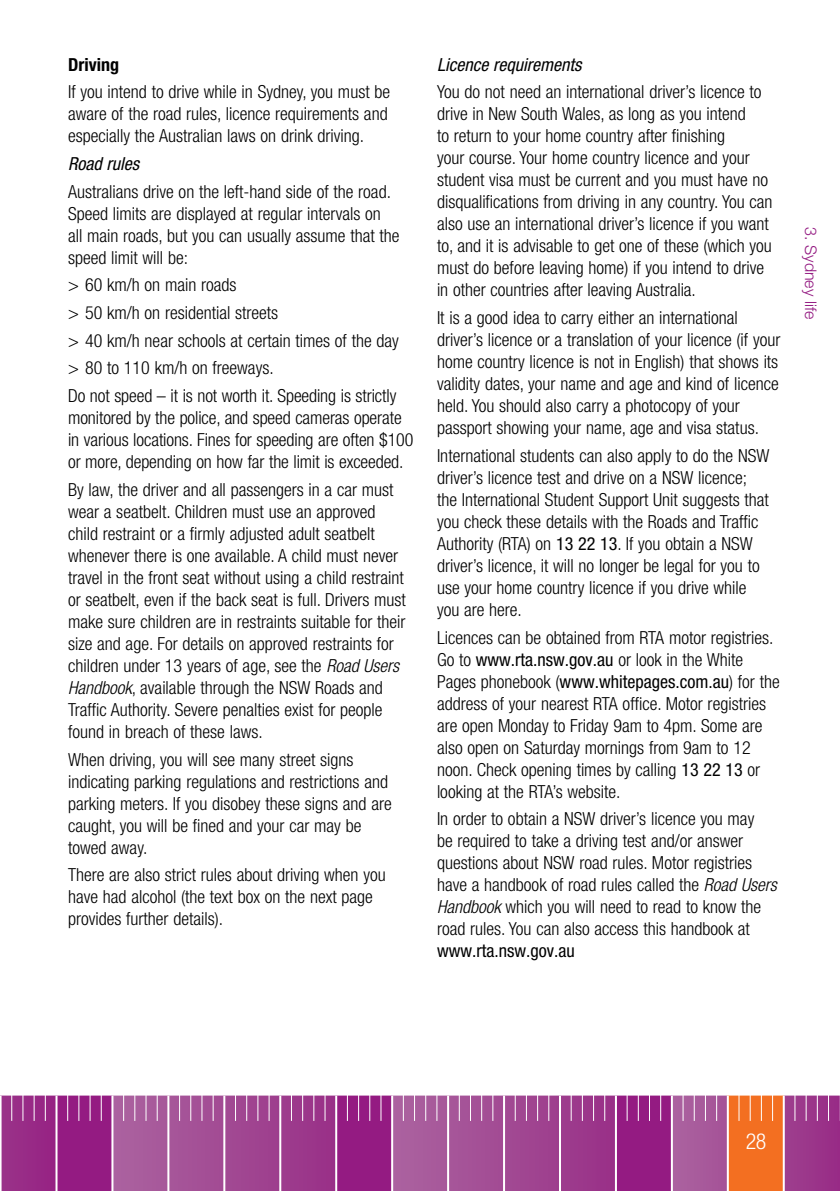
<style>
.page{position:relative;width:840px;height:1191px;background:#fff}
.page>*{position:absolute;margin:0;border:0;box-sizing:border-box;transform-origin:0 0}
.t1{font:300 condensed 22px "Helvetica Neue";color:#fff}
.t2{font:300 condensed 18px/22px "Helvetica Neue";color:#000}
.t3{font:italic condensed 18px "Helvetica Neue";color:#000}
.t4{font:condensed 18px "Helvetica Neue";color:#000}
.t5{font:700 condensed 18px "Helvetica Neue";color:#000}
.t6{font:300 16px "Helvetica Neue";color:#941b82}
.s1{font-style:italic}
.s2{font-weight:400}
</style>
<div class="page">
<div style="left:0;top:1095px;width:73px;height:96px;background:#982b86"></div>
<svg style="left:113px;top:1095px;width:222px;height:96px;background:#a65399"></svg>
<svg style="left:393px;top:1095px;width:221px;height:96px;background:#a55197"></svg>
<svg style="left:672px;top:1095px;width:167px;height:96px;background:#a44e96"></svg>
<div style="left:56px;top:1095px;width:56px;height:96px;background:#941b82"></div>
<div style="left:615px;top:1095px;width:56px;height:96px;background:#941b82"></div>
<div style="left:336px;top:1095px;width:56px;height:96px;background:#941b82"></div>
<div style="left:727px;top:1095px;width:56px;height:96px;background:#f36f21"></div>
<hr style="left:0;top:1095px;width:2px;height:96px;background:#fff">
<hr style="left:55px;top:1095px;width:2px;height:96px;background:#fff">
<hr style="left:111px;top:1095px;width:2px;height:96px;background:#fff">
<hr style="left:167px;top:1095px;width:2px;height:96px;background:#fff">
<hr style="left:223px;top:1095px;width:2px;height:96px;background:#fff">
<hr style="left:279px;top:1095px;width:2px;height:96px;background:#fff">
<hr style="left:335px;top:1095px;width:2px;height:96px;background:#fff">
<hr style="left:391px;top:1095px;width:2px;height:96px;background:#fff">
<hr style="left:447px;top:1095px;width:2px;height:96px;background:#fff">
<hr style="left:502px;top:1095px;width:2px;height:96px;background:#fff">
<hr style="left:558px;top:1095px;width:2px;height:96px;background:#fff">
<hr style="left:614px;top:1095px;width:2px;height:96px;background:#fff">
<hr style="left:670px;top:1095px;width:2px;height:96px;background:#fff">
<hr style="left:726px;top:1095px;width:2px;height:96px;background:#fff">
<hr style="left:782px;top:1095px;width:2px;height:96px;background:#fff">
<hr style="left:11px;top:1074px;width:1px;height:47px;background:#fff">
<hr style="left:22px;top:1074px;width:1px;height:47px;background:#fff">
<hr style="left:34px;top:1074px;width:1px;height:47px;background:#fff">
<hr style="left:45px;top:1074px;width:1px;height:47px;background:#fff">
<hr style="left:67px;top:1074px;width:1px;height:47px;background:#fff">
<hr style="left:78px;top:1074px;width:1px;height:47px;background:#fff">
<hr style="left:89px;top:1074px;width:1px;height:47px;background:#fff">
<hr style="left:101px;top:1074px;width:1px;height:47px;background:#fff">
<hr style="left:123px;top:1074px;width:1px;height:47px;background:#fff">
<hr style="left:134px;top:1074px;width:1px;height:47px;background:#fff">
<hr style="left:145px;top:1074px;width:1px;height:47px;background:#fff">
<hr style="left:157px;top:1074px;width:1px;height:47px;background:#fff">
<hr style="left:179px;top:1074px;width:1px;height:47px;background:#fff">
<hr style="left:190px;top:1074px;width:1px;height:47px;background:#fff">
<hr style="left:201px;top:1074px;width:1px;height:47px;background:#fff">
<hr style="left:212px;top:1074px;width:1px;height:47px;background:#fff">
<hr style="left:235px;top:1074px;width:1px;height:47px;background:#fff">
<hr style="left:246px;top:1074px;width:1px;height:47px;background:#fff">
<hr style="left:257px;top:1074px;width:1px;height:47px;background:#fff">
<hr style="left:268px;top:1074px;width:1px;height:47px;background:#fff">
<hr style="left:291px;top:1074px;width:1px;height:47px;background:#fff">
<hr style="left:302px;top:1074px;width:1px;height:47px;background:#fff">
<hr style="left:313px;top:1074px;width:1px;height:47px;background:#fff">
<hr style="left:324px;top:1074px;width:1px;height:47px;background:#fff">
<hr style="left:347px;top:1074px;width:1px;height:47px;background:#fff">
<hr style="left:358px;top:1074px;width:1px;height:47px;background:#fff">
<hr style="left:369px;top:1074px;width:1px;height:47px;background:#fff">
<hr style="left:380px;top:1074px;width:1px;height:47px;background:#fff">
<hr style="left:402px;top:1074px;width:1px;height:47px;background:#fff">
<hr style="left:414px;top:1074px;width:1px;height:47px;background:#fff">
<hr style="left:425px;top:1074px;width:1px;height:47px;background:#fff">
<hr style="left:436px;top:1074px;width:1px;height:47px;background:#fff">
<hr style="left:458px;top:1074px;width:1px;height:47px;background:#fff">
<hr style="left:469px;top:1074px;width:1px;height:47px;background:#fff">
<hr style="left:481px;top:1074px;width:1px;height:47px;background:#fff">
<hr style="left:492px;top:1074px;width:1px;height:47px;background:#fff">
<hr style="left:514px;top:1074px;width:1px;height:47px;background:#fff">
<hr style="left:525px;top:1074px;width:1px;height:47px;background:#fff">
<hr style="left:537px;top:1074px;width:1px;height:47px;background:#fff">
<hr style="left:548px;top:1074px;width:1px;height:47px;background:#fff">
<hr style="left:570px;top:1074px;width:1px;height:47px;background:#fff">
<hr style="left:581px;top:1074px;width:1px;height:47px;background:#fff">
<hr style="left:592px;top:1074px;width:1px;height:47px;background:#fff">
<hr style="left:604px;top:1074px;width:1px;height:47px;background:#fff">
<hr style="left:626px;top:1074px;width:1px;height:47px;background:#fff">
<hr style="left:637px;top:1074px;width:1px;height:47px;background:#fff">
<hr style="left:648px;top:1074px;width:1px;height:47px;background:#fff">
<hr style="left:659px;top:1074px;width:1px;height:47px;background:#fff">
<hr style="left:682px;top:1074px;width:1px;height:47px;background:#fff">
<hr style="left:693px;top:1074px;width:1px;height:47px;background:#fff">
<hr style="left:704px;top:1074px;width:1px;height:47px;background:#fff">
<hr style="left:715px;top:1074px;width:1px;height:47px;background:#fff">
<hr style="left:738px;top:1074px;width:1px;height:47px;background:#fff">
<hr style="left:749px;top:1074px;width:1px;height:47px;background:#fff">
<hr style="left:760px;top:1074px;width:1px;height:47px;background:#fff">
<hr style="left:771px;top:1074px;width:1px;height:47px;background:#fff">
<hr style="left:794px;top:1074px;width:1px;height:47px;background:#fff">
<hr style="left:805px;top:1074px;width:1px;height:47px;background:#fff">
<hr style="left:816px;top:1074px;width:1px;height:47px;background:#fff">
<hr style="left:827px;top:1074px;width:1px;height:47px;background:#fff">
<p class="t5" style="left:68px;top:53px;width:52px">Driving</p>
<p class="t2" style="left:68px;top:81px;width:323px">If you intend to drive while in Sydney, you must be aware of the road rules, licence requirements and especially the Australian laws on drink driving.</p>
<p class="t3" style="left:68px;top:153px;width:73px">Road rules</p>
<p class="t2" style="left:68px;top:180px;width:333px">Australians drive on the left-hand side of the road.<br>Speed limits are displayed at regular intervals on all main roads, but you can usually assume that the speed limit will be:</p>
<p class="t2" style="left:68px;top:271px;width:332px;line-height:27.6px">&gt; 60 km/h on main roads<br>&gt; 50 km/h on residential streets<br>&gt; 40 km/h near schools at certain times of the day &gt; 80 to 110 km/h on freeways.<br>Do not speed – it is not worth it. Speeding is strictly</p>
<p class="t2" style="left:68px;top:406px;width:347px">monitored by the police, and speed cameras operate in various locations. Fines for speeding are often $100 or more, depending on how far the limit is exceeded.</p>
<p class="t2" style="left:68px;top:478px;width:339px">By law, the driver and all passengers in a car must wear a seatbelt. Children must use an approved child restraint or a firmly adjusted adult seatbelt whenever there is one available. A child must never travel in the front seat without using a child restraint or seatbelt, even if the back seat is full. Drivers must make sure children are in restraints suitable for their size and age. For details on approved restraints for children under 13 years of age, see the <span class="s1">Road Users Handbook</span>, available through the NSW Roads and Traffic Authority. Severe penalties exist for people found in breach of these laws.</p>
<p class="t2" style="left:68px;top:748px;width:325px">When driving, you will see many street signs indicating parking regulations and restrictions and parking meters. If you disobey these signs and are caught, you will be fined and your car may be towed away.</p>
<p class="t2" style="left:68px;top:863px;width:319px">There are also strict rules about driving when you have had alcohol (the text box on the next page provides further details).</p>
<p class="t3" style="left:437px;top:54px;width:146px">Licence requirements</p>
<p class="t2" style="left:437px;top:81px;width:337px">You do not need an international driver’s licence to drive in New South Wales, as long as you intend<br>to return to your home country after finishing<br>your course. Your home country licence and your student visa must be current and you must have no disqualifications from driving in any country. You can also use an international driver’s licence if you want to, and it is advisable to get one of these (which you must do before leaving home) if you intend to drive in other countries after leaving Australia.</p>
<p class="t2" style="left:437px;top:307px;width:344px">It is a good idea to carry either an international driver’s licence or a translation of your licence (if your home country licence is not in English) that shows its validity dates, your name and age and kind of licence held. You should also carry a photocopy of your passport showing your name, age and visa status.</p>
<p class="t2" style="left:437px;top:444px;width:334px">International students can also apply to do the NSW driver’s licence test and drive on a NSW licence; the International Student Support Unit suggests that you check these details with the Roads and Traffic Authority (RTA) on <span class="s2">13 22 13</span>. If you obtain a NSW driver’s licence, it will no longer be legal for you to use your home country licence if you drive while you are here.</p>
<p class="t2" style="left:437px;top:626px;width:344px">Licences can be obtained from RTA motor registries.<br>Go to <span class="s2">www.rta.nsw.gov.au</span> or look in the White Pages phonebook (<span class="s2">www.whitepages.com.au</span>) for the address of your nearest RTA office. Motor registries are open Monday to Friday 9am to 4pm. Some are also open on Saturday mornings from 9am to 12 noon. Check opening times by calling <span class="s2">13 22 13</span> or looking at the RTA’s website.</p>
<p class="t2" style="left:437px;top:807px;width:341px">In order to obtain a NSW driver’s licence you may<br>be required to take a driving test and/or answer questions about NSW road rules. Motor registries have a handbook of road rules called the <span class="s1">Road Users Handbook</span> which you will need to read to know the road rules. You can also access this handbook at</p>
<p class="t4" style="left:437px;top:940px;width:139px">www.rta.nsw.gov.au</p>
<p class="t6" style="left:820px;top:227px;width:94px;rotate:90deg">3. Sydney life</p>
<p class="t1" style="left:745px;top:1128px;width:22px">28</p>
</div>
